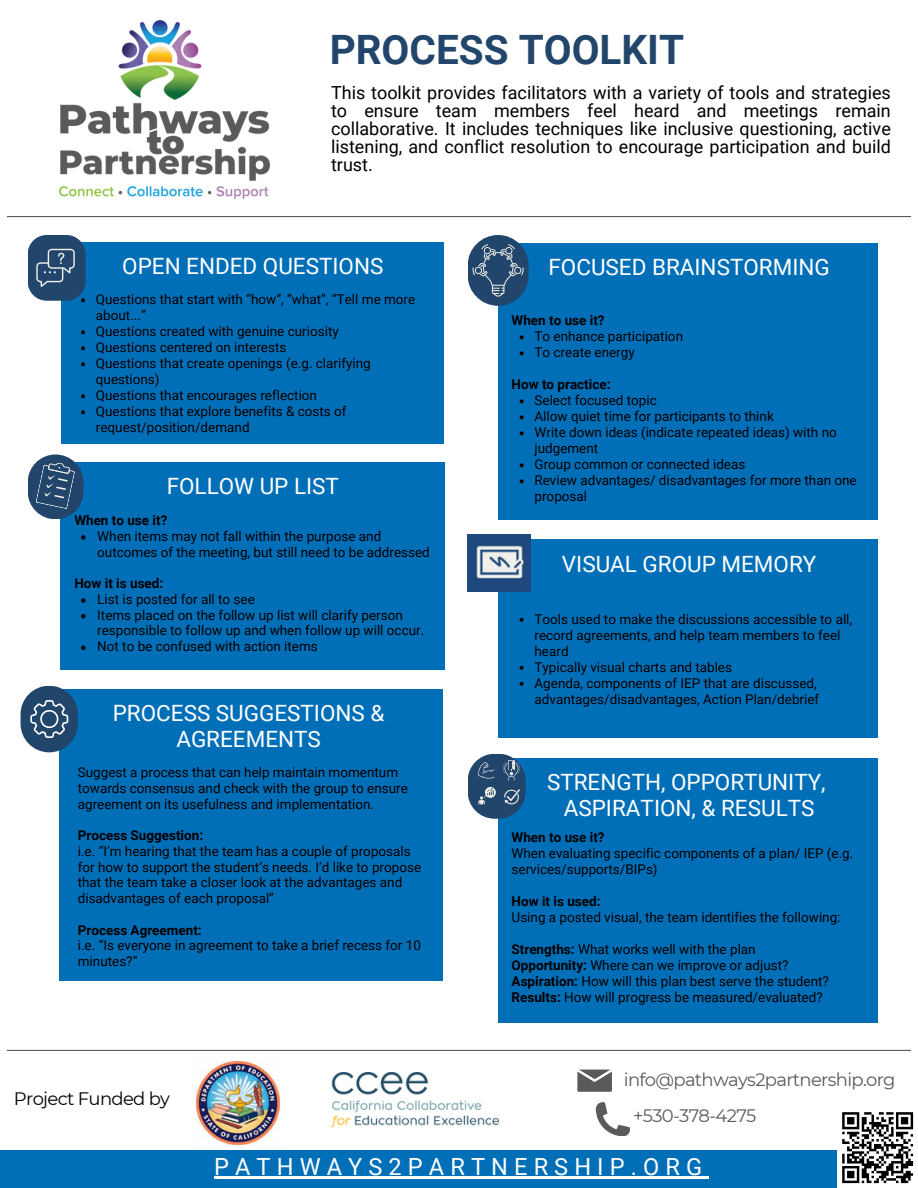
<style>
.page{position:relative;width:918px;height:1188px;background:#fff}
.page>*{position:absolute;margin:0;border:0;box-sizing:border-box;transform-origin:0 0}
.t1{font:700 40.5px "Roboto";color:#22466b}
.t2{font:23.55px "Roboto";letter-spacing:.26em;color:#fff}
.t3{font:22.5px/25.8px "Roboto";color:#fff;text-align:center}
.t4{font:18px/18px "Roboto";color:#000;text-align:justify}
.t5{font:18px "Montserrat";letter-spacing:-.04em;color:#595a5c}
.t6{font:18px "Montserrat";letter-spacing:-.04em;color:#000}
.t7{font:13.5px/16px "Roboto";color:#000}
.t8{font:700 13.5px "Roboto";color:#000}
.s1{font-weight:700}
</style>
<div class="page">
<svg style="left:577px;top:1070px;width:35px;height:22px"></svg>
<svg style="left:596px;top:1102px;width:34px;height:34px"></svg>
<hr style="left:7px;top:1050px;width:904px;height:1px;background:#595a5c">
<div style="left:0;top:1151px;width:837px;height:37px;background:#006fb8"></div>
<svg style="left:842px;top:1112px;width:72px;height:72px"></svg>
<img style="left:331px;top:1073px;width:168px;height:54px">
<img style="left:195px;top:1061px;width:86px;height:84px">
<img style="left:60px;top:20px;width:209px;height:178px">
<div style="left:61px;top:242px;width:383px;height:202px;background:#006fb8"></div>
<div style="left:61px;top:463px;width:384px;height:207px;background:#006fb8"></div>
<div style="left:28px;top:235px;width:57px;height:66px;background:#22466b;border-radius:19px"></div>
<svg style="left:36px;top:249px;width:39px;height:38px"></svg>
<div style="left:28px;top:454px;width:55px;height:65px;background:#22466b;border-radius:28px"></div>
<svg style="left:35px;top:460px;width:40px;height:49px"></svg>
<div style="left:59px;top:689px;width:384px;height:292px;background:#006fb8"></div>
<div style="left:21px;top:686px;width:57px;height:66px;background:#22466b;border-radius:29px"></div>
<svg style="left:30px;top:700px;width:38px;height:38px"></svg>
<div style="left:498px;top:243px;width:380px;height:276px;background:#006fb8"></div>
<div style="left:468px;top:235px;width:61px;height:71px;background:#22466b;border-radius:30px"></div>
<svg style="left:473px;top:244px;width:51px;height:52px"></svg>
<div style="left:498px;top:540px;width:379px;height:198px;background:#006fb8"></div>
<img style="left:468px;top:535px;width:63px;height:56px">
<hr style="left:214px;top:1177px;width:494px;height:2px;background:#fff">
<svg style="left:81px;top:298px;width:4px;height:4px"></svg>
<svg style="left:81px;top:330px;width:4px;height:4px"></svg>
<svg style="left:81px;top:346px;width:4px;height:4px"></svg>
<svg style="left:81px;top:362px;width:4px;height:4px"></svg>
<svg style="left:81px;top:394px;width:4px;height:4px"></svg>
<svg style="left:81px;top:410px;width:4px;height:4px"></svg>
<svg style="left:81px;top:535px;width:5px;height:5px"></svg>
<svg style="left:81px;top:598px;width:5px;height:5px"></svg>
<svg style="left:81px;top:614px;width:5px;height:4px"></svg>
<svg style="left:81px;top:645px;width:5px;height:5px"></svg>
<svg style="left:520px;top:335px;width:4px;height:4px"></svg>
<svg style="left:520px;top:351px;width:4px;height:4px"></svg>
<svg style="left:520px;top:399px;width:4px;height:4px"></svg>
<svg style="left:520px;top:415px;width:4px;height:4px"></svg>
<svg style="left:520px;top:431px;width:4px;height:4px"></svg>
<svg style="left:520px;top:463px;width:4px;height:4px"></svg>
<svg style="left:520px;top:479px;width:4px;height:4px"></svg>
<svg style="left:520px;top:618px;width:4px;height:4px"></svg>
<svg style="left:520px;top:666px;width:4px;height:4px"></svg>
<svg style="left:520px;top:682px;width:4px;height:4px"></svg>
<div style="left:498px;top:758px;width:379px;height:265px;background:#006fb8"></div>
<div style="left:468px;top:754px;width:58px;height:65px;background:#22466b;border-radius:27px"></div>
<svg style="left:478px;top:762px;width:17px;height:17px"></svg>
<svg style="left:503px;top:760px;width:17px;height:21px"></svg>
<svg style="left:478px;top:787px;width:18px;height:17px"></svg>
<svg style="left:504px;top:789px;width:16px;height:15px"></svg>
<hr style="left:7px;top:216px;width:904px;height:1px;background:#595a5c">
<h1 class="t1" style="left:330px;top:26px;width:356px">PROCESS TOOLKIT</h1>
<h3 class="t4" style="left:331px;top:84px;width:561px">This toolkit provides facilitators with a variety of tools and strategies to ensure team members feel heard and meetings remain collaborative. It includes techniques like inclusive questioning, active listening, and conflict resolution to encourage participation and build trust.</h3>
<p class="t3" style="left:122px;top:254px;width:263px">OPEN ENDED QUESTIONS</p>
<p class="t7" style="left:96px;top:292px;width:321px">Questions that start with “how”, “what”, “Tell me more about...”</p>
<p class="t7" style="left:96px;top:324px;width:244px">Questions created with genuine curiosity</p>
<p class="t7" style="left:96px;top:340px;width:192px">Questions centered on interests</p>
<p class="t7" style="left:96px;top:356px;width:276px">Questions that create openings (e.g. clarifying questions)</p>
<h4 class="t7" style="left:96px;top:388px;width:223px">Questions that encourages reflection</h4>
<p class="t7" style="left:96px;top:404px;width:252px">Questions that explore benefits &amp; costs of request/position/demand</p>
<h4 class="t3" style="left:167px;top:474px;width:174px">FOLLOW UP LIST</h4>
<p class="t8" style="left:74px;top:513px;width:95px">When to use it?</p>
<p class="t7" style="left:97px;top:528px;width:334px">When items may not fall within the purpose and outcomes of the meeting, but still need to be addressed</p>
<p class="t8" style="left:74px;top:576px;width:90px">How it is used:</p>
<h2 class="t7" style="left:97px;top:591px;width:159px">List is posted for all to see</h2>
<p class="t7" style="left:97px;top:607px;width:329px">Items placed on the follow up list will clarify person responsible to follow up and when follow up will occur.</p>
<h2 class="t7" style="left:97px;top:638px;width:222px">Not to be confused with action items</h2>
<p class="t3" style="left:113px;top:700px;width:273px">PROCESS SUGGESTIONS &amp;<br>AGREEMENTS</p>
<p class="t7" style="left:78px;top:765px;width:332px">Suggest a process that can help maintain momentum towards consensus and check with the group to ensure agreement on its usefulness and implementation.</p>
<p class="t8" style="left:78px;top:828px;width:127px">Process Suggestion:</p>
<p class="t7" style="left:78px;top:843px;width:345px">i.e. “I’m hearing that the team has a couple of proposals for how to support the student’s needs. I’d like to propose that the team take a closer look at the advantages and disadvantages of each proposal”</p>
<p class="t8" style="left:78px;top:922px;width:125px">Process Agreement:</p>
<p class="t7" style="left:78px;top:938px;width:345px">i.e. “Is everyone in agreement to take a brief recess for 10 minutes?”</p>
<p class="t6" style="left:14px;top:1087px;width:158px">Project Funded by</p>
<p class="t3" style="left:549px;top:255px;width:283px">FOCUSED BRAINSTORMING</p>
<h2 class="t8" style="left:512px;top:313px;width:95px">When to use it?</h2>
<h4 class="t7" style="left:535px;top:329px;width:150px">To enhance participation</h4>
<p class="t7" style="left:535px;top:345px;width:102px">To create energy</p>
<p class="t8" style="left:512px;top:377px;width:100px">How to practice:</p>
<h4 class="t7" style="left:535px;top:393px;width:124px">Select focused topic</h4>
<p class="t7" style="left:535px;top:409px;width:241px">Allow quiet time for participants to think</p>
<p class="t7" style="left:535px;top:425px;width:304px">Write down ideas (indicate repeated ideas) with no judgement</p>
<p class="t7" style="left:535px;top:457px;width:212px">Group common or connected ideas</p>
<p class="t7" style="left:535px;top:473px;width:324px">Review advantages/ disadvantages for more than one proposal</p>
<p class="t3" style="left:562px;top:551px;width:256px">VISUAL GROUP MEMORY</p>
<p class="t7" style="left:535px;top:611px;width:319px">Tools used to make the discussions accessible to all, record agreements, and help team members to feel heard</p>
<h2 class="t7" style="left:535px;top:659px;width:199px">Typically visual charts and tables</h2>
<p class="t7" style="left:535px;top:675px;width:286px">Agenda, components of IEP that are discussed, advantages/disadvantages, Action Plan/debrief</p>
<p class="t3" style="left:547px;top:770px;width:280px">STRENGTH, OPPORTUNITY,<br>ASPIRATION, &amp; RESULTS</p>
<p class="t8" style="left:512px;top:830px;width:95px">When to use it?</p>
<p class="t7" style="left:512px;top:846px;width:343px">When evaluating specific components of a plan/ IEP (e.g. services/supports/BIPs)</p>
<p class="t8" style="left:512px;top:894px;width:90px">How it is used:</p>
<p class="t7" style="left:512px;top:910px;width:330px">Using a posted visual, the team identifies the following:</p>
<p class="t7" style="left:512px;top:942px;width:246px"><span class="s1">Strengths:</span> What works well with the plan</p>
<p class="t7" style="left:512px;top:958px;width:278px"><span class="s1">Opportunity:</span> Where can we improve or adjust?</p>
<p class="t7" style="left:512px;top:974px;width:319px"><span class="s1">Aspiration:</span> How will this plan best serve the student?</p>
<p class="t7" style="left:512px;top:990px;width:313px"><span class="s1">Results:</span> How will progress be measured/evaluated?</p>
<p class="t5" style="left:624px;top:1068px;width:273px">info@pathways2partnership.org</p>
<h2 class="t5" style="left:633px;top:1104px;width:125px">+530-378-4275</h2>
<p class="t2" style="left:214px;top:1153px;width:490px">PATHWAYS2PARTNERSHIP.ORG</p>
</div>
